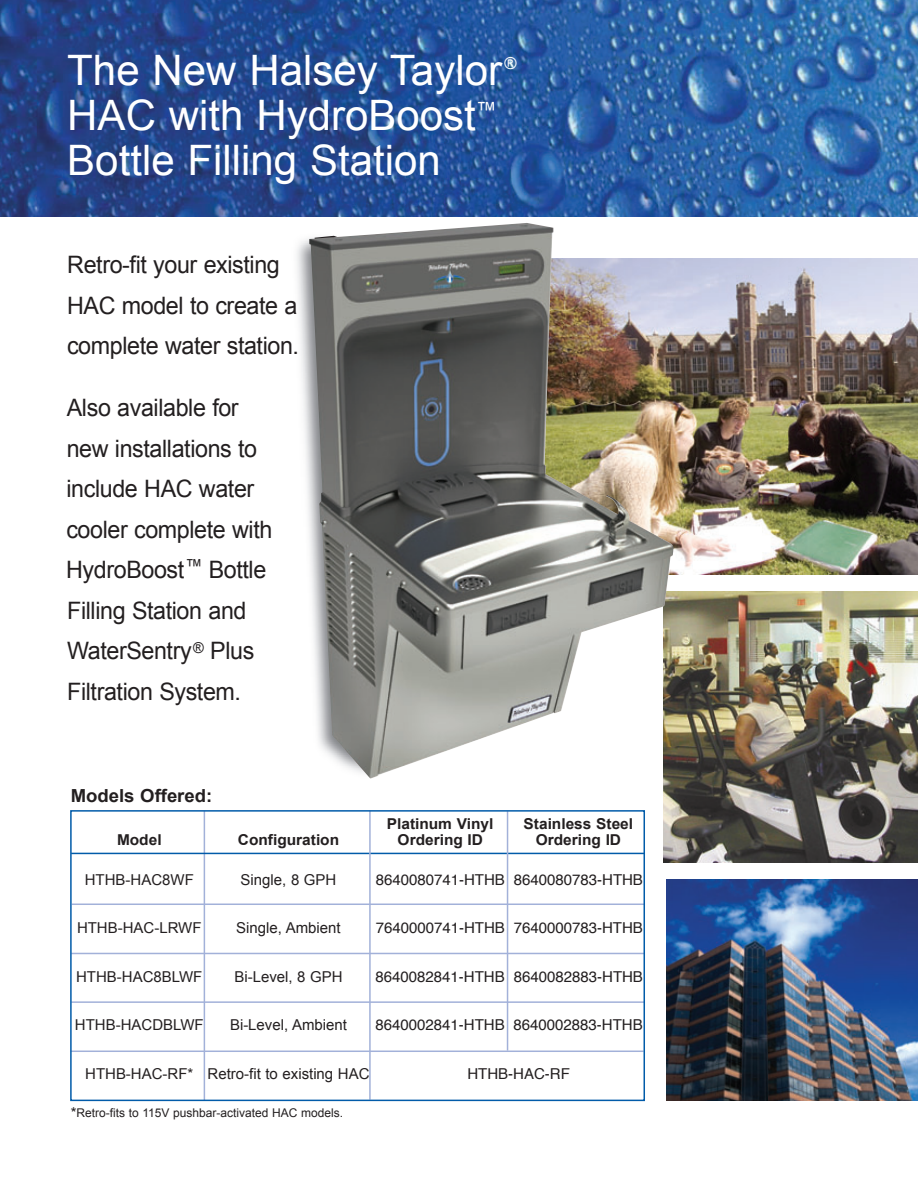
<style>
.page{position:relative;width:918px;height:1189px;background:#fff}
.page>*{position:absolute;margin:0;border:0;box-sizing:border-box;transform-origin:0 0}
.t1{font:42px/45px "Arial";color:#fff}
.t2{font:24px/40.5px "Arial";letter-spacing:-.015em;color:#231f20}
.t3{font:700 18px "Arial";color:#231f20}
.t4{font:16.5px "Arial";color:#fff}
.t5{font:15px "Arial";color:#231f20}
.t6{font:15px "Helvetica";color:#231f20}
.t7{font:700 15px "Arial";color:#231f20}
.t8{font:12px "Arial";color:#231f20}
.s1{font-size:15px}
</style>
<div class="page">
<hr style="left:204px;top:811px;width:1px;height:289px;background:#a2b1d9">
<hr style="left:71px;top:853px;width:573px;height:1px;background:#015ba9">
<hr style="left:72px;top:903px;width:572px;height:2px;background:#a2b1d9">
<hr style="left:71px;top:953px;width:573px;height:1px;background:#a2b1d9">
<hr style="left:71px;top:1001px;width:573px;height:2px;background:#a2b1d9">
<img style="left:0;top:0;width:918px;height:217px">
<img style="left:663px;top:591px;width:255px;height:271px">
<hr style="left:369px;top:811px;width:1px;height:289px;background:#a2b1d9">
<hr style="left:507px;top:811px;width:1px;height:240px;background:#a2b1d9">
<hr style="left:71px;top:1050px;width:572px;height:2px;background:#a2b1d9">
<img style="left:673px;top:259px;width:245px;height:315px">
<img style="left:297px;top:239px;width:12px;height:282px">
<img style="left:666px;top:880px;width:252px;height:221px">
<img style="left:309px;top:223px;width:364px;height:556px">
<div style="left:70px;top:810px;width:575px;height:291px;border:2px solid #015ba9"></div>
<h1 class="t1" style="left:67px;top:48px;width:436px">The New Halsey Taylor</h1>
<p class="t4" style="left:504px;top:54px;width:14px">®</p>
<h1 class="t1" style="left:67px;top:93px;width:431px">HAC with HydroBoost<sup>™<br></sup>Bottle Filling Station</h1>
<p class="t2" style="left:67px;top:244px;width:233px">Retro-fit your existing<br>HAC model to create a complete water station.</p>
<p class="t2" style="left:66px;top:388px;width:208px">Also available for new installations to include HAC water cooler complete with<br>HydroBoost<sup>™</sup> Bottle<br>Filling Station and<br>WaterSentry<sup>®</sup> Plus<br>Filtration System.</p>
<p class="t3" style="left:71px;top:785px;width:143px">Models Offered:</p>
<p class="t7" style="left:387px;top:815px;width:108px">Platinum Vinyl</p>
<p class="t7" style="left:523px;top:815px;width:111px">Stainless Steel</p>
<p class="t7" style="left:117px;top:831px;width:46px">Model</p>
<p class="t7" style="left:238px;top:831px;width:103px">Configuration</p>
<p class="t7" style="left:397px;top:831px;width:87px">Ordering ID</p>
<p class="t7" style="left:535px;top:831px;width:87px">Ordering ID</p>
<p class="t5" style="left:85px;top:871px;width:111px">HTHB-HAC8WF</p>
<p class="t5" style="left:241px;top:871px;width:97px">Single, 8 GPH</p>
<p class="t6" style="left:376px;top:873px;width:269px">8640080741-HTHB 8640080783-HTHB</p>
<p class="t5" style="left:77px;top:920px;width:126px">HTHB-HAC-LRWF</p>
<p class="t5" style="left:236px;top:920px;width:106px">Single, Ambient</p>
<p class="t6" style="left:376px;top:922px;width:269px">7640000741-HTHB 7640000783-HTHB</p>
<p class="t5" style="left:76px;top:968px;width:128px">HTHB-HAC8BLWF</p>
<p class="t5" style="left:234px;top:968px;width:110px">Bi-Level, 8 GPH</p>
<p class="t6" style="left:375px;top:970px;width:269px">8640082841-HTHB 8640082883-HTHB</p>
<p class="t5" style="left:75px;top:1017px;width:130px">HTHB-HACDBLWF</p>
<p class="t5" style="left:230px;top:1017px;width:118px">Bi-Level, Ambient</p>
<p class="t6" style="left:375px;top:1019px;width:269px">8640002841-HTHB 8640002883-HTHB</p>
<p class="t5" style="left:85px;top:1065px;width:286px">HTHB-HAC-RF* Retro-fit to existing HAC</p>
<p class="t6" style="left:467px;top:1067px;width:104px">HTHB-HAC-RF</p>
<p class="t8" style="left:71px;top:1106px;width:274px"><span class="s1">*</span>Retro-fits to 115V pushbar-activated HAC models.</p>
</div>
